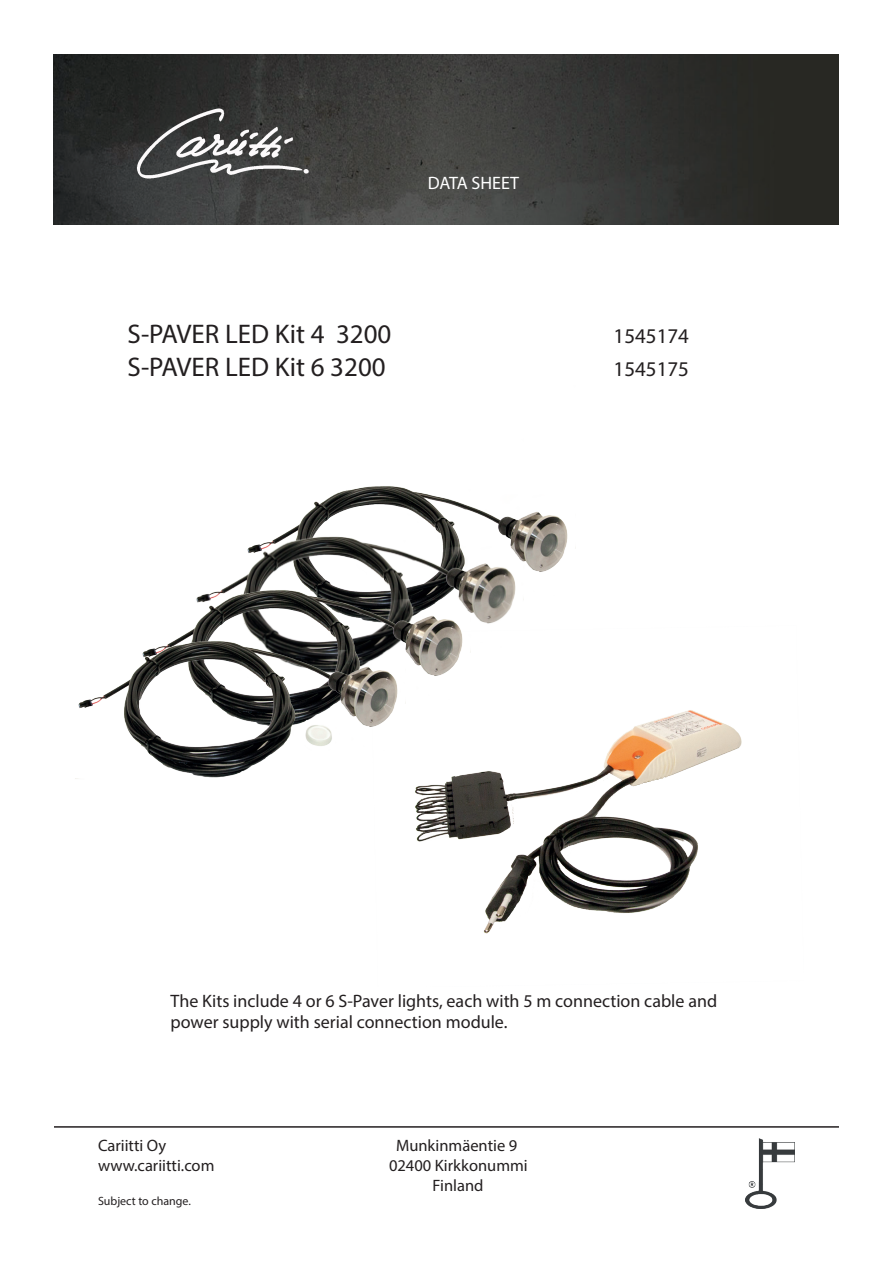
<style>
.page{position:relative;width:893px;height:1263px;background:#fff}
.page>*{position:absolute;margin:0;border:0;box-sizing:border-box;transform-origin:0 0}
.t1{font:27px "Myriad Pro";color:#231f20}
.t2{font:21px "Myriad Pro";color:#231f20}
.t3{font:18px/21.6px "Myriad Pro";color:#231f20}
.t4{font:18px "Myriad Pro";color:#fff}
.t5{font:16.5px/19.8px "Myriad Pro";color:#231f20;text-align:center}
.t6{font:12px "Myriad Pro";color:#231f20}
</style>
<div class="page">
<img style="left:54px;top:54px;width:785px;height:170px">
<img style="left:98px;top:100px;width:246px;height:91px">
<img style="left:746px;top:1139px;width:49px;height:70px">
<img style="left:415px;top:710px;width:327px;height:224px">
<img style="left:525px;top:512px;width:43px;height:60px">
<img style="left:351px;top:486px;width:174px;height:245px">
<img style="left:272px;top:490px;width:199px;height:292px">
<img style="left:75px;top:541px;width:331px;height:241px">
<hr style="left:54px;top:1126px;width:785px;height:2px;background:#231f20">
<p class="t4" style="left:428px;top:172px;width:93px">DATA SHEET</p>
<h1 class="t1" style="left:128px;top:318px;width:265px">S-PAVER LED Kit 4 3200</h1>
<p class="t2" style="left:614px;top:323px;width:77px">1545174</p>
<h1 class="t1" style="left:128px;top:350px;width:260px">S-PAVER LED Kit 6 3200</h1>
<p class="t2" style="left:614px;top:356px;width:77px">1545175</p>
<p class="t3" style="left:171px;top:989px;width:548px">The Kits include 4 or 6 S-Paver lights, each with 5 m connection cable and power supply with serial connection module.</p>
<p class="t5" style="left:98px;top:1135px;width:70px">Cariitti Oy</p>
<p class="t5" style="left:396px;top:1135px;width:123px">Munkinmäentie 9</p>
<p class="t5" style="left:98px;top:1155px;width:118px">www.cariitti.com</p>
<p class="t5" style="left:389px;top:1155px;width:140px">02400 Kirkkonummi<br>Finland</p>
<p class="t6" style="left:98px;top:1194px;width:94px">Subject to change.</p>
</div>
